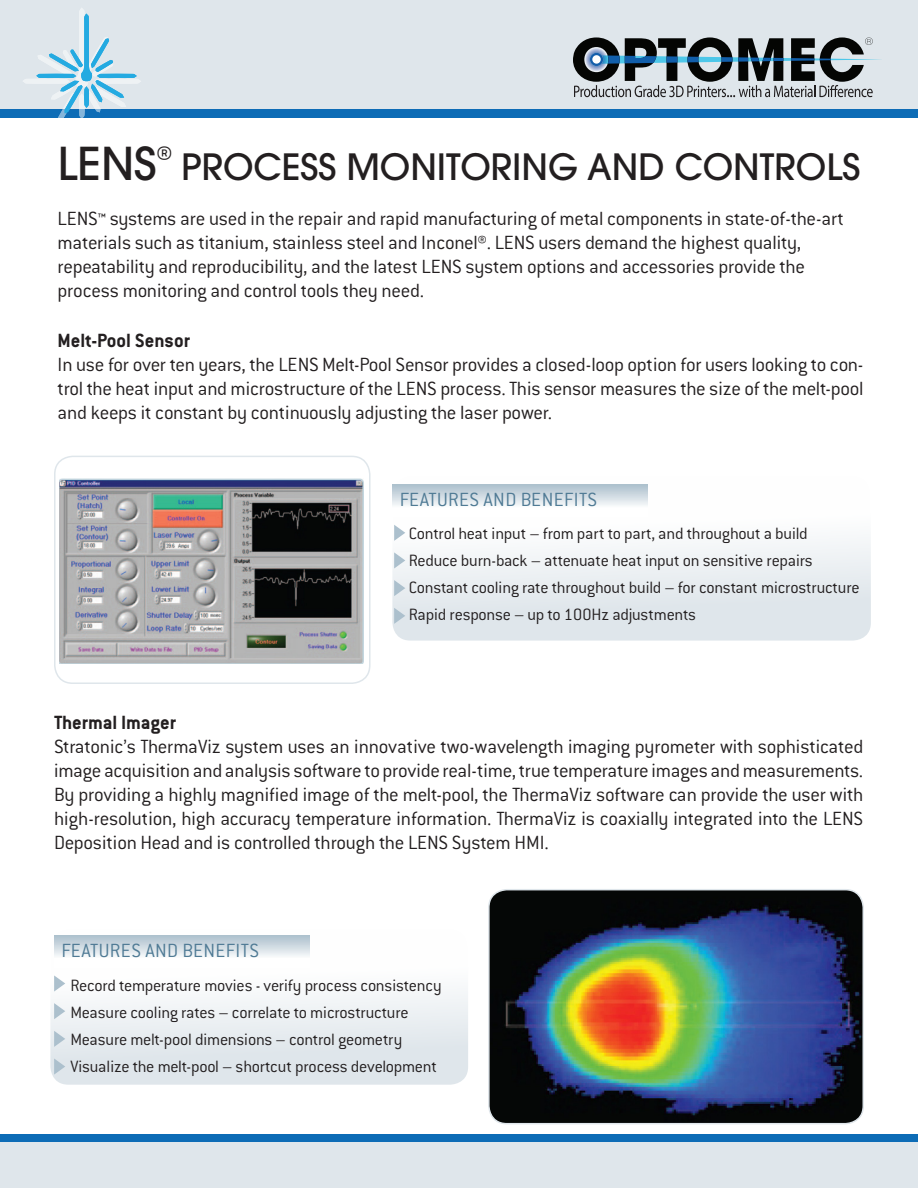
<style>
.page{position:relative;width:918px;height:1188px;background:#fff}
.page>*{position:absolute;margin:0;border:0;box-sizing:border-box;transform-origin:0 0}
.t1{font:700 37.5px "Conduit ITC";color:#231f20}
.t2{font:500 36px "Avant Garde";color:#231f20}
.t3{font:300 21px/24px "Conduit ITC";letter-spacing:-.015em;color:#231f20;text-align:justify}
.t4{font:300 21px "Conduit ITC";letter-spacing:.015em;color:#507b95}
.t5{font:700 21px "Conduit ITC";color:#231f20}
.t6{font:300 18px "Conduit ITC";letter-spacing:-.015em;color:#231f20}
.s1{font-size:45px}
</style>
<div class="page">
<div style="left:0;top:0;width:918px;height:109px;background:#dfe6eb"></div>
<svg style="left:573px;top:37px;width:309px;height:60px"></svg>
<div style="left:592px;top:55px;width:9px;height:9px;background:#fff;border-radius:50%"></div>
<div style="left:0;top:109px;width:918px;height:9px;background:#0d6cb6"></div>
<svg style="left:23px;top:8px;width:118px;height:110px"></svg>
<div style="left:0;top:1134px;width:918px;height:9px;background:#0d6cb6"></div>
<div style="left:0;top:1143px;width:918px;height:45px;background:#dfe6eb"></div>
<img style="left:59px;top:479px;width:305px;height:184px">
<div style="left:54px;top:456px;width:316px;height:228px;border:2px solid #dfe6eb;border-radius:18px"></div>
<div style="left:392px;top:476px;width:479px;height:165px;background:linear-gradient(to bottom,#fff,#dce3e9);border-radius:18px"></div>
<svg style="left:392px;top:485px;width:256px;height:31px"></svg>
<svg style="left:394px;top:525px;width:11px;height:16px"></svg>
<svg style="left:394px;top:552px;width:11px;height:17px"></svg>
<svg style="left:394px;top:580px;width:11px;height:16px"></svg>
<svg style="left:394px;top:608px;width:11px;height:16px"></svg>
<img style="left:489px;top:890px;width:374px;height:234px">
<div style="left:488px;top:889px;width:376px;height:235px;border:2px solid #dfe6eb;border-radius:18px"></div>
<div style="left:50px;top:929px;width:418px;height:156px;background:linear-gradient(to bottom,#fff,#dbe3e9);border-radius:18px"></div>
<div style="left:54px;top:935px;width:256px;height:32px;background:linear-gradient(to bottom,#afc2cf,#fff)"></div>
<svg style="left:54px;top:975px;width:11px;height:17px"></svg>
<svg style="left:54px;top:1003px;width:11px;height:16px"></svg>
<svg style="left:54px;top:1031px;width:11px;height:16px"></svg>
<svg style="left:54px;top:1059px;width:11px;height:16px"></svg>
<p class="t2" style="left:58px;top:144px;width:804px"><span class="s1">LENS</span> PROCESS MONITORING AND CONTROLS</p>
<p class="t1" style="left:156px;top:136px;width:19px">®</p>
<p class="t3" style="left:58px;top:206px;width:788px">LENS™ systems are used in the repair and rapid manufacturing of metal components in state-of-the-art</p>
<p class="t3" style="left:58px;top:230px;width:745px">materials such as titanium, stainless steel and Inconel®. LENS users demand the highest quality,</p>
<p class="t3" style="left:58px;top:254px;width:749px">repeatability and reproducibility, and the latest LENS system options and accessories provide the</p>
<p class="t3" style="left:58px;top:278px;width:368px">process monitoring and control tools they need.</p>
<p class="t5" style="left:58px;top:328px;width:134px">Melt-Pool Sensor</p>
<p class="t3" style="left:58px;top:352px;width:807px">In use for over ten years, the LENS Melt-Pool Sensor provides a closed-loop option for users looking to con&shy;trol the heat input and microstructure of the LENS process. This sensor measures the size of the melt-pool and keeps it constant by continuously adjusting the laser power.</p>
<p class="t4" style="left:400px;top:487px;width:199px">FEATURES AND BENEFITS</p>
<p class="t6" style="left:409px;top:522px;width:401px">Control heat input – from part to part, and throughout a build</p>
<p class="t6" style="left:409px;top:549px;width:406px">Reduce burn-back – attenuate heat input on sensitive repairs</p>
<p class="t6" style="left:409px;top:576px;width:452px">Constant cooling rate throughout build – for constant microstructure</p>
<p class="t6" style="left:409px;top:603px;width:289px">Rapid response – up to 100Hz adjustments</p>
<p class="t5" style="left:54px;top:710px;width:124px">Thermal Imager</p>
<p class="t3" style="left:54px;top:734px;width:811px">Stratonic’s ThermaViz system uses an innovative two-wavelength imaging pyrometer with sophisticated image acquisition and analysis software to provide real-time, true temperature images and measurements.<br>By providing a highly magnified image of the melt-pool, the ThermaViz software can provide the user with high-resolution, high accuracy temperature information. ThermaViz is coaxially integrated into the LENS Deposition Head and is controlled through the LENS System HMI.</p>
<p class="t4" style="left:61px;top:938px;width:199px">FEATURES AND BENEFITS</p>
<p class="t6" style="left:71px;top:974px;width:373px">Record temperature movies - verify process consistency</p>
<p class="t6" style="left:71px;top:1001px;width:340px">Measure cooling rates – correlate to microstructure</p>
<p class="t6" style="left:71px;top:1028px;width:333px">Measure melt-pool dimensions – control geometry</p>
<p class="t6" style="left:71px;top:1055px;width:368px">Visualize the melt-pool – shortcut process development</p>
</div>
